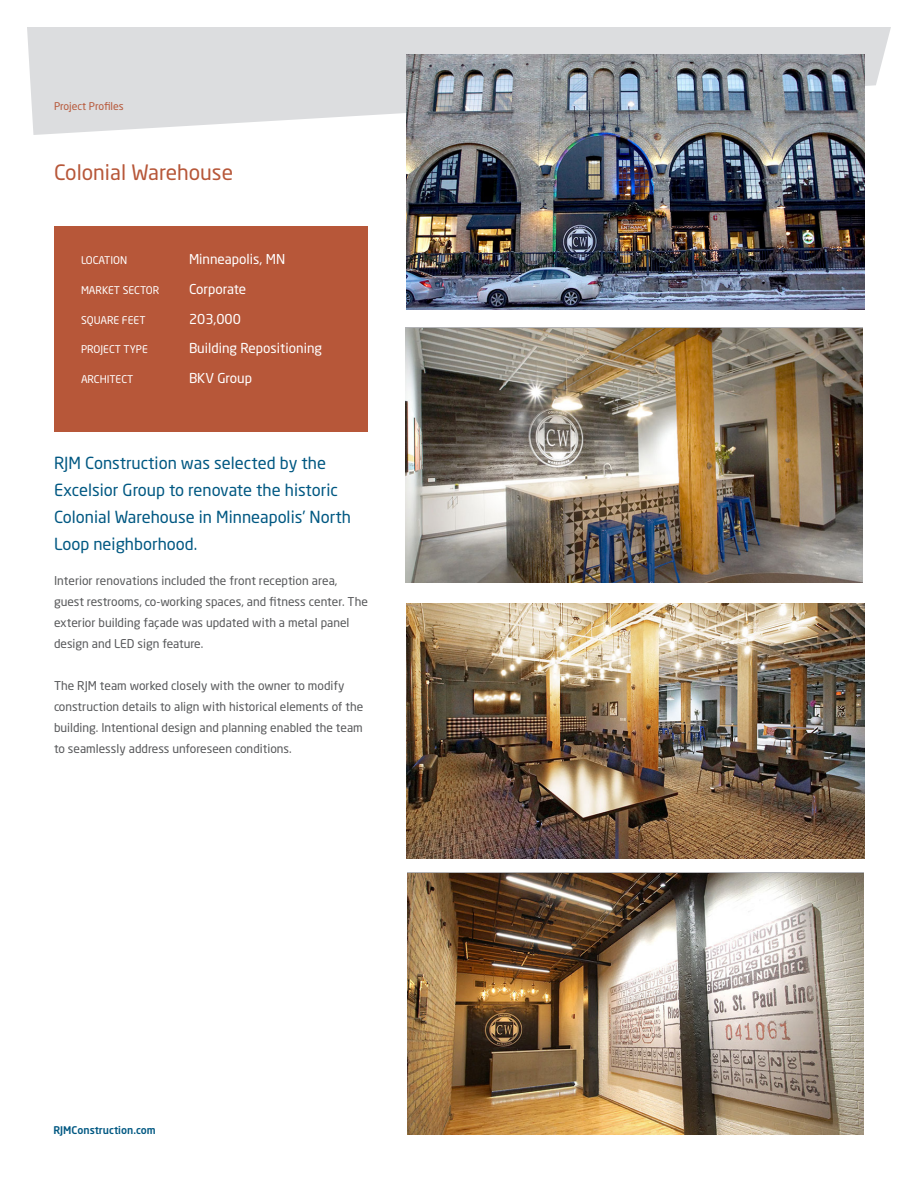
<style>
.page{position:relative;width:918px;height:1188px;background:#fff}
.page>*{position:absolute;margin:0;border:0;box-sizing:border-box;transform-origin:0 0}
.Headline{font:21px "Neo Sans Std";color:#b75739}
.Body_Copy_1{font:16.5px/27px "Neo Sans Std";color:#005882}
.Details{font:13.5px "Neo Sans Std";color:#fff}
.Body_Copy_1-2{font:12px/21px "Neo Sans Std";color:#57585a}
.Details-2{font:10.5px "Neo Sans Std";color:#fff}
.t1{font:500 10.5px "Neo Sans Std";color:#005882}
.t2{font:10.5px "Neo Sans Std";color:#b75739}
</style>
<div class="page">
<svg style="left:27px;top:27px;width:864px;height:108px;fill:#dcdddf"></svg>
<img style="left:406px;top:54px;width:458px;height:255px">
<div style="left:54px;top:227px;width:314px;height:205px;background:#b75739"></div>
<img style="left:405px;top:329px;width:458px;height:253px">
<img style="left:406px;top:604px;width:458px;height:255px">
<img style="left:407px;top:874px;width:457px;height:260px">
<p class="t2" style="left:54px;top:99px;width:71px">Project Profiles</p>
<p class="Headline" style="left:54px;top:160px;width:181px">Colonial Warehouse</p>
<p class="Details-2" style="left:81px;top:254px;width:48px">LOCATION</p>
<p class="Details" style="left:189px;top:251px;width:98px">Minneapolis, MN</p>
<p class="Details-2" style="left:81px;top:283px;width:80px">MARKET SECTOR</p>
<p class="Details" style="left:189px;top:281px;width:59px">Corporate</p>
<p class="Details-2" style="left:81px;top:313px;width:66px">SQUARE FEET</p>
<p class="Details" style="left:189px;top:310px;width:53px">203,000</p>
<p class="Details-2" style="left:81px;top:343px;width:68px">PROJECT TYPE</p>
<p class="Details" style="left:189px;top:340px;width:135px">Building Repositioning</p>
<p class="Details-2" style="left:81px;top:373px;width:54px">ARCHITECT</p>
<p class="Details" style="left:189px;top:370px;width:65px">BKV Group</p>
<p class="Body_Copy_1" style="left:54px;top:449px;width:298px">RJM Construction was selected by the Excelsior Group to renovate the historic Colonial Warehouse in Minneapolis’ North Loop neighborhood.</p>
<p class="Body_Copy_1-2" style="left:54px;top:570px;width:315px">Interior renovations included the front reception area, guest restrooms, co-working spaces, and fitness center. The exterior building façade was updated with a metal panel design and LED sign feature.</p>
<p class="Body_Copy_1-2" style="left:54px;top:675px;width:311px">The RJM team worked closely with the owner to modify construction details to align with historical elements of the building. Intentional design and planning enabled the team to seamlessly address unforeseen conditions.</p>
<p class="t1" style="left:53px;top:1123px;width:104px">RJMConstruction.com</p>
</div>
